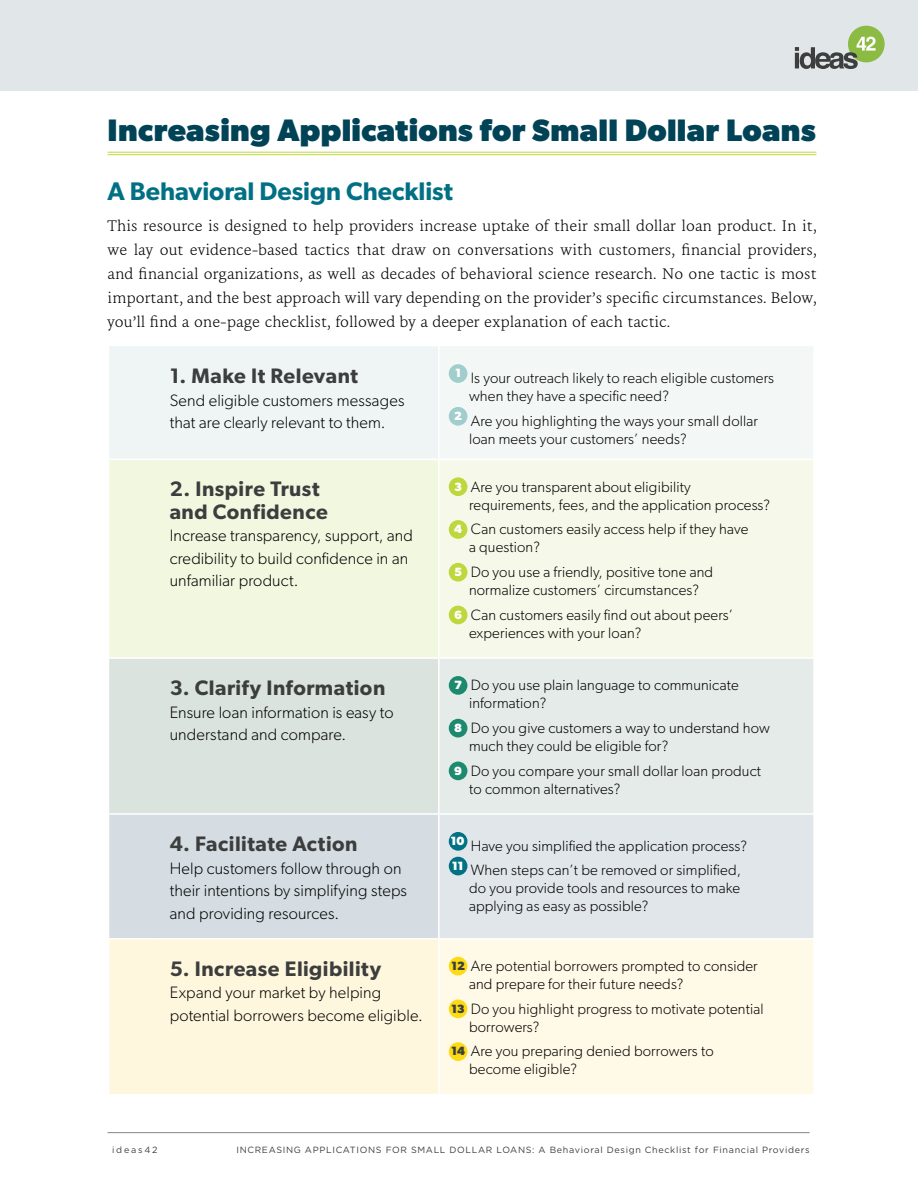
<style>
.page{position:relative;width:918px;height:1188px;background:#fff}
.page>*{position:absolute;margin:0;border:0;box-sizing:border-box;transform-origin:0 0}
.t1{font:700 31.2px "Gibson";letter-spacing:.01em;color:#004357}
.t2{font:600 25.5px "Gibson";color:#017084}
.t3{font:600 21px/22.5px "Gibson";letter-spacing:.025em;color:#3c3e3e}
.t4{font:300 16.5px/24px "NCT Granite";letter-spacing:.01em;color:#000;text-align:justify}
.t5{font:300 16.5px/22.5px "Gibson";letter-spacing:.01em;color:#000}
.t6{font:300 15px/18px "Gibson";letter-spacing:.01em;color:#000}
.t7{font:9px "Gotham";letter-spacing:.075em;color:#3c3e3e}
.t8{font:9px "Gotham";letter-spacing:.2em;color:#3c3e3e}
.s1{font-weight:700;font-size:12px;color:#fff}
.s2{font-weight:700;font-size:12px;color:#3c3e3e}
</style>
<div class="page">
<hr style="left:108px;top:1132px;width:702px;height:1px;background:#878585">
<div style="left:0;top:0;width:918px;height:91px;background:#e1e6e9"></div>
<hr style="left:108px;top:152px;width:708px;height:1px;background:#bed73c">
<hr style="left:108px;top:154px;width:708px;height:1px;background:#bed73c">
<div style="left:109px;top:346px;width:329px;height:113px;background:#eef5f4"></div>
<div style="left:439px;top:346px;width:375px;height:113px;background:#f3f8f7"></div>
<div style="left:109px;top:460px;width:329px;height:197px;background:#f2f7e0"></div>
<div style="left:439px;top:459px;width:375px;height:199px;background:#f6f9e9"></div>
<div style="left:109px;top:659px;width:329px;height:154px;background:#dae3de"></div>
<div style="left:439px;top:658px;width:375px;height:156px;background:#e5ebe8"></div>
<div style="left:109px;top:815px;width:329px;height:123px;background:#d5dde2"></div>
<div style="left:439px;top:814px;width:375px;height:125px;background:#e1e6ea"></div>
<div style="left:109px;top:940px;width:329px;height:154px;background:#fff7dd"></div>
<div style="left:439px;top:939px;width:375px;height:156px;background:#fff9e7"></div>
<hr style="left:438px;top:346px;width:2px;height:113px;background:#fff">
<hr style="left:813px;top:346px;width:2px;height:113px;background:#fff">
<hr style="left:438px;top:460px;width:2px;height:197px;background:#fff">
<hr style="left:813px;top:460px;width:2px;height:197px;background:#fff">
<hr style="left:438px;top:659px;width:2px;height:154px;background:#fff">
<hr style="left:813px;top:659px;width:2px;height:154px;background:#fff">
<hr style="left:438px;top:815px;width:2px;height:123px;background:#fff">
<hr style="left:813px;top:815px;width:2px;height:123px;background:#fff">
<hr style="left:438px;top:940px;width:2px;height:154px;background:#fff">
<hr style="left:813px;top:940px;width:2px;height:154px;background:#fff">
<hr style="left:439px;top:459px;width:376px;height:1px;background:#fff">
<hr style="left:439px;top:657px;width:376px;height:2px;background:#fff">
<hr style="left:439px;top:813px;width:376px;height:2px;background:#fff">
<hr style="left:439px;top:938px;width:376px;height:2px;background:#fff">
<hr style="left:439px;top:1094px;width:376px;height:1px;background:#fff">
<div style="left:449px;top:364px;width:18px;height:19px;background:#a2cdcd;border-radius:50%"></div>
<div style="left:449px;top:407px;width:18px;height:19px;background:#a2cdcd;border-radius:50%"></div>
<div style="left:449px;top:477px;width:18px;height:19px;background:#bed73c;border-radius:50%"></div>
<div style="left:449px;top:520px;width:18px;height:19px;background:#bed73c;border-radius:50%"></div>
<div style="left:449px;top:563px;width:18px;height:19px;background:#bed73c;border-radius:50%"></div>
<div style="left:449px;top:606px;width:18px;height:18px;background:#bed73c;border-radius:50%"></div>
<div style="left:449px;top:676px;width:18px;height:19px;background:#1d8a70;border-radius:50%"></div>
<div style="left:449px;top:719px;width:18px;height:18px;background:#1d8a70;border-radius:50%"></div>
<div style="left:449px;top:762px;width:18px;height:18px;background:#1d8a70;border-radius:50%"></div>
<div style="left:449px;top:832px;width:18px;height:19px;background:#017185;border-radius:50%"></div>
<div style="left:449px;top:857px;width:18px;height:18px;background:#017185;border-radius:50%"></div>
<div style="left:449px;top:957px;width:18px;height:18px;background:#fddb14;border-radius:50%"></div>
<div style="left:449px;top:1000px;width:18px;height:18px;background:#fddb14;border-radius:50%"></div>
<div style="left:449px;top:1042px;width:18px;height:19px;background:#fddb14;border-radius:50%"></div>
<div style="left:848px;top:26px;width:37px;height:36px;background:#8bbb42;border-radius:50%"></div>
<svg style="left:795px;top:37px;width:83px;height:32px"></svg>
<h1 class="t1" style="left:108px;top:111px;width:710px">Increasing Applications for Small Dollar Loans</h1>
<h2 class="t2" style="left:108px;top:176px;width:347px">A Behavioral Design Checklist</h2>
<p class="t4" style="left:108px;top:213px;width:710px">This resource is designed to help providers increase uptake of their small dollar loan product. In it, we lay out evidence-based tactics that draw on conversations with customers, financial providers, and financial organizations, as well as decades of behavioral science research. No one tactic is most important, and the best approach will vary depending on the provider’s specific circumstances. Below, you’ll find a one-page checklist, followed by a deeper explanation of each tactic.</p>
<h3 class="t3" style="left:170px;top:364px;width:190px">1. Make It Relevant</h3>
<p class="t5" style="left:170px;top:389px;width:236px">Send eligible customers messages that are clearly relevant to them.</p>
<p class="t6" style="left:469px;top:369px;width:307px;text-indent:-14px"><sup>1</sup> Is your outreach likely to reach eligible customers when they have a specific need?</p>
<p class="t6" style="left:469px;top:411px;width:291px;text-indent:-15px"><sup>2</sup> Are you highlighting the ways your small dollar loan meets your customers’ needs?</p>
<h3 class="t3" style="left:170px;top:477px;width:160px">2. Inspire Trust and Confidence</h3>
<p class="t5" style="left:170px;top:524px;width:245px">Increase transparency, support, and credibility to build confidence in an unfamiliar product.</p>
<h3 class="t3" style="left:170px;top:676px;width:217px">3. Clarify Information</h3>
<p class="t5" style="left:170px;top:700px;width:225px">Ensure loan information is easy to understand and compare.</p>
<h3 class="t3" style="left:170px;top:832px;width:189px">4. Facilitate Action</h3>
<p class="t5" style="left:170px;top:856px;width:239px">Help customers follow through on their intentions by simplifying steps and providing resources.</p>
<h3 class="t3" style="left:170px;top:957px;width:213px">5. Increase Eligibility</h3>
<p class="t5" style="left:170px;top:981px;width:255px">Expand your market by helping potential borrowers become eligible.</p>
<p class="t6" style="left:469px;top:477px;width:303px;text-indent:-15px"><span class="s1">3</span> Are you transparent about eligibility requirements, fees, and the application process?</p>
<p class="t6" style="left:469px;top:520px;width:281px;text-indent:-15px"><span class="s1">4</span> Can customers easily access help if they have a question?</p>
<p class="t6" style="left:454px;top:563px;width:261px;text-align:center"><span class="s1">5</span> Do you use a friendly, positive tone and normalize customers’ circumstances?</p>
<p class="t6" style="left:469px;top:605px;width:266px;text-indent:-15px"><span class="s1">6</span> Can customers easily find out about peers’ experiences with your loan?</p>
<p class="t6" style="left:469px;top:676px;width:271px;text-indent:-15px"><span class="s1">7</span> Do you use plain language to communicate information?</p>
<p class="t6" style="left:469px;top:719px;width:302px;text-indent:-15px"><span class="s1">8</span> Do you give customers a way to understand how much they could be eligible for?</p>
<p class="t6" style="left:469px;top:761px;width:294px;text-indent:-15px"><span class="s1">9</span> Do you compare your small dollar loan product to common alternatives?</p>
<p class="t6" style="left:451px;top:833px;width:298px;line-height:24.8px"><sup>10</sup> Have you simplified the application process?<br><sup>11</sup> When steps can’t be removed or simplified,</p>
<p class="t6" style="left:469px;top:879px;width:273px">do you provide tools and resources to make applying as easy as possible?</p>
<p class="t6" style="left:469px;top:957px;width:290px;text-indent:-18px"><span class="s2">12</span> Are potential borrowers prompted to consider and prepare for their future needs?</p>
<p class="t6" style="left:469px;top:999px;width:296px;text-indent:-18px"><span class="s2">13</span> Do you highlight progress to motivate potential borrowers?</p>
<p class="t6" style="left:469px;top:1042px;width:246px;text-indent:-18px"><span class="s2">14</span> Are you preparing denied borrowers to become eligible?</p>
<p class="t8" style="left:112px;top:1144px;width:47px">ideas42</p>
<p class="t7" style="left:236px;top:1144px;width:575px">INCREASING APPLICATIONS FOR SMALL DOLLAR LOANS: A Behavioral Design Checklist for Financial Providers</p>
</div>
